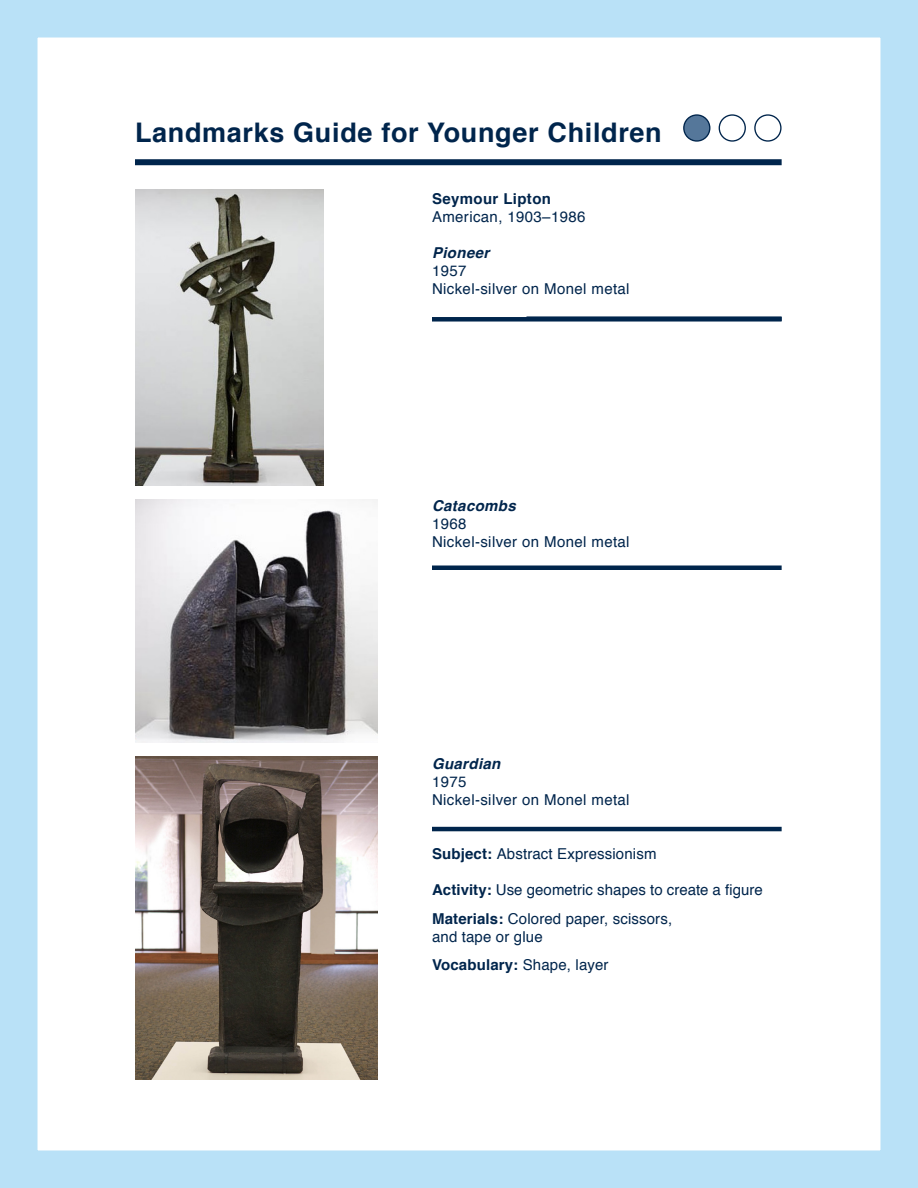
<style>
.page{position:relative;width:918px;height:1188px;background:#fff}
.page>*{position:absolute;margin:0;border:0;box-sizing:border-box;transform-origin:0 0}
.t1{font:700 27px "Helvetica";letter-spacing:.025em;color:#00254c}
.Paragraph_Style_1{font:15px/18px "Helvetica";letter-spacing:.025em;color:#00254c}
.Paragraph_Style_1-2{font:15px "Helvetica";letter-spacing:.005em;color:#00254c}
.Paragraph_Style_1-3{font:700 15px "Helvetica";letter-spacing:.025em;color:#00254c}
.Paragraph_Style_1-4{font:italic 700 15px "Helvetica";letter-spacing:.025em;color:#00254c}
.s1{font-weight:700}
.s2{font-weight:400}
</style>
<div class="page">
<div style="left:0;top:0;width:918px;height:1188px;border:38px solid #b9e1f7"></div>
<div style="left:684px;top:115px;width:26px;height:26px;background:#55779a;border-radius:50%"></div>
<div style="left:683px;top:114px;width:27px;height:28px;border:1px solid #00254c;border-radius:50%"></div>
<div style="left:719px;top:114px;width:27px;height:28px;border:1px solid #00254c;border-radius:50%"></div>
<div style="left:754px;top:114px;width:28px;height:28px;border:1px solid #00254c;border-radius:50%"></div>
<div style="left:135px;top:159px;width:647px;height:6px;background:#00254c"></div>
<div style="left:526px;top:316px;width:256px;height:5px;background:#6f8399"></div>
<div style="left:432px;top:317px;width:350px;height:5px;background:#00254c"></div>
<hr style="left:432px;top:566px;width:350px;height:4px;background:#00254c">
<img style="left:135px;top:189px;width:189px;height:297px">
<img style="left:135px;top:500px;width:243px;height:242px">
<img style="left:135px;top:756px;width:243px;height:324px">
<hr style="left:432px;top:827px;width:350px;height:4px;background:#00254c">
<p class="t1" style="left:135px;top:110px;width:528px">Landmarks Guide for Younger Children</p>
<p class="Paragraph_Style_1-3" style="left:432px;top:186px;width:121px">Seymour Lipton</p>
<p class="Paragraph_Style_1" style="left:432px;top:208px;width:155px">American, 1903–1986</p>
<p class="Paragraph_Style_1-4" style="left:432px;top:240px;width:59px">Pioneer</p>
<p class="Paragraph_Style_1" style="left:432px;top:262px;width:36px">1957</p>
<p class="Paragraph_Style_1" style="left:432px;top:280px;width:199px">Nickel-silver on Monel metal</p>
<p class="Paragraph_Style_1-4" style="left:432px;top:493px;width:85px">Catacombs</p>
<p class="Paragraph_Style_1" style="left:432px;top:515px;width:36px">1968</p>
<p class="Paragraph_Style_1" style="left:432px;top:533px;width:199px">Nickel-silver on Monel metal</p>
<p class="Paragraph_Style_1-4" style="left:432px;top:751px;width:70px">Guardian</p>
<p class="Paragraph_Style_1" style="left:432px;top:773px;width:36px">1975</p>
<p class="Paragraph_Style_1" style="left:432px;top:791px;width:199px">Nickel-silver on Monel metal</p>
<p class="Paragraph_Style_1" style="left:432px;top:845px;width:226px"><span class="s1">Subject:</span> Abstract Expressionism</p>
<p class="Paragraph_Style_1-2" style="left:432px;top:878px;width:332px"><span class="s1">Activity:</span> Use geometric shapes to create a figure</p>
<p class="Paragraph_Style_1" style="left:432px;top:910px;width:242px"><span class="s1">Materials:</span> Colored paper, scissors, and tape or glue</p>
<p class="Paragraph_Style_1-3" style="left:432px;top:953px;width:178px">Vocabulary: <span class="s2">Shape, layer</span></p>
</div>
